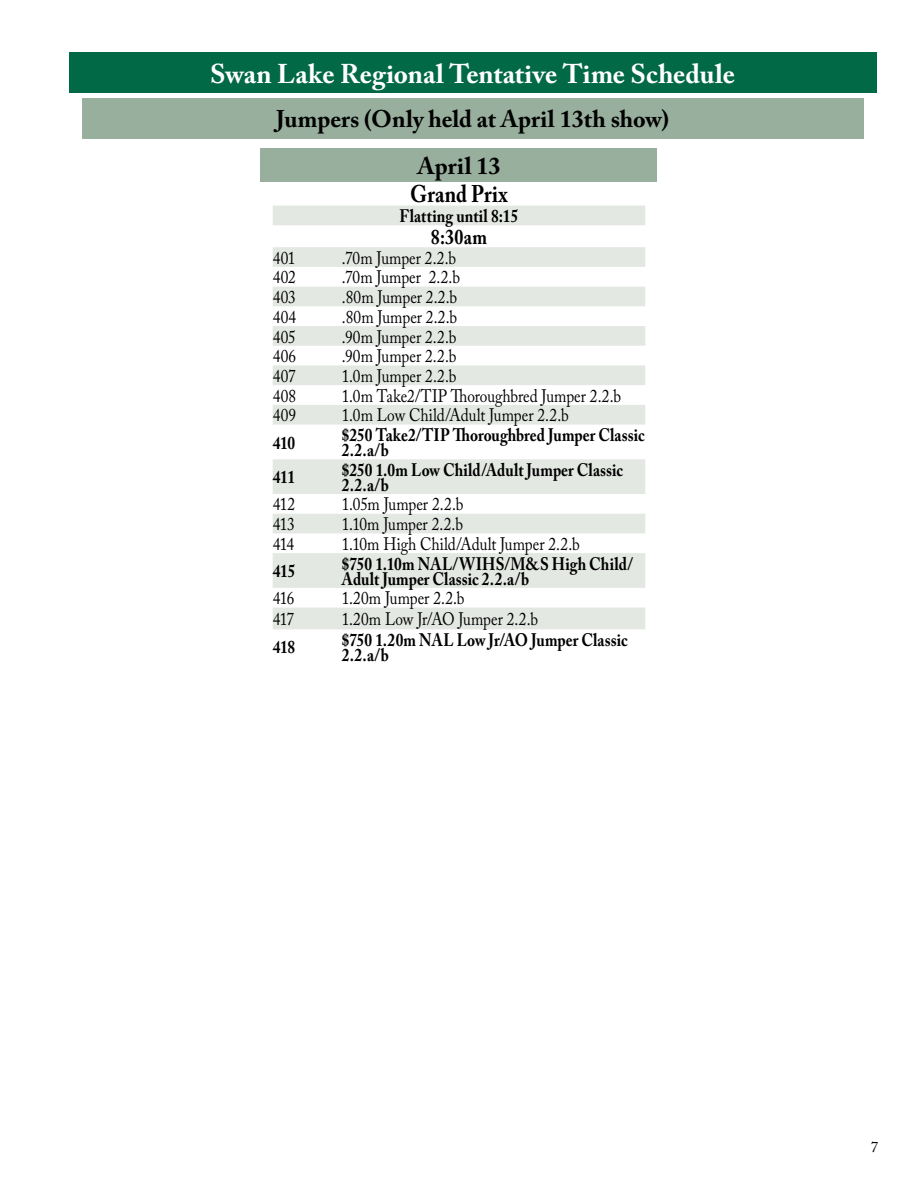
<style>
.page{position:relative;width:918px;height:1188px;background:#fff}
.page>*{position:absolute;margin:0;border:0;box-sizing:border-box;transform-origin:0 0}
.t1{font:700 27px "Adobe Caslon Pro";color:#fff}
.t2{font:700 24px "Adobe Caslon Pro";color:#000}
.t3{font:700 24px "Adobe Caslon Pro";color:#000;scale:.85 1}
.t4{font:700 21px "Adobe Caslon Pro";color:#000;scale:.85 1}
.t5{font:18px "Adobe Caslon Pro";letter-spacing:-.005em;color:#000;scale:.85 1}
.t6{font:700 18px/15px "Adobe Caslon Pro";letter-spacing:.005em;color:#000;scale:.85 1}
.t7{font:15px "Adobe Caslon Pro";color:#000}
</style>
<div class="page">
<div style="left:69px;top:53px;width:807px;height:40px;background:#016945"></div>
<div style="left:261px;top:148px;width:396px;height:33px;background:#98af9e"></div>
<div style="left:82px;top:98px;width:781px;height:41px;background:#98af9e"></div>
<svg style="left:273px;top:206px;width:372px;height:423px;fill:#e4e8e3"></svg>
<h1 class="t1" style="left:210px;top:58px;width:526px">Swan Lake Regional Tentative Time Schedule</h1>
<h2 class="t2" style="left:276px;top:105px;width:394px">Jumpers (Only held at April 13th show)</h2>
<h2 class="t2" style="left:417px;top:151px;width:85px">April 13</h2>
<h2 class="t3" style="left:410px;top:180px;width:116px">Grand Prix</h2>
<p class="t6" style="left:400px;top:208px;width:141px">Flatting until 8:15</p>
<p class="t4" style="left:431px;top:224px;width:68px">8:30am</p>
<p class="t5" style="left:273px;top:247px;width:28px">401</p>
<p class="t5" style="left:342px;top:247px;width:136px">.70m Jumper 2.2.b</p>
<p class="t5" style="left:273px;top:267px;width:29px">402</p>
<p class="t5" style="left:342px;top:267px;width:141px">.70m Jumper 2.2.b</p>
<p class="t5" style="left:273px;top:286px;width:29px">403</p>
<p class="t5" style="left:342px;top:286px;width:137px">.80m Jumper 2.2.b</p>
<p class="t5" style="left:273px;top:306px;width:29px">404</p>
<p class="t5" style="left:342px;top:306px;width:137px">.80m Jumper 2.2.b</p>
<p class="t5" style="left:273px;top:326px;width:29px">405</p>
<p class="t5" style="left:342px;top:326px;width:136px">.90m Jumper 2.2.b</p>
<p class="t5" style="left:273px;top:345px;width:29px">406</p>
<p class="t5" style="left:342px;top:345px;width:136px">.90m Jumper 2.2.b</p>
<p class="t5" style="left:273px;top:365px;width:29px">407</p>
<p class="t5" style="left:342px;top:365px;width:136px">1.0m Jumper 2.2.b</p>
<p class="t5" style="left:273px;top:385px;width:29px">408</p>
<p class="t5" style="left:342px;top:385px;width:330px">1.0m Take2/TIP Thoroughbred Jumper 2.2.b</p>
<p class="t5" style="left:273px;top:405px;width:29px">409</p>
<p class="t5" style="left:342px;top:405px;width:269px">1.0m Low Child/Adult Jumper 2.2.b</p>
<p class="t6" style="left:273px;top:435px;width:28px">410</p>
<p class="t6" style="left:342px;top:427px;width:358px">$250 Take2/TIP Thoroughbred Jumper Classic<br>2.2.a/b</p>
<p class="t6" style="left:273px;top:470px;width:28px">411</p>
<p class="t6" style="left:342px;top:462px;width:332px">$250 1.0m Low Child/Adult Jumper Classic<br>2.2.a/b</p>
<p class="t5" style="left:273px;top:494px;width:28px">412</p>
<p class="t5" style="left:342px;top:494px;width:145px">1.05m Jumper 2.2.b</p>
<p class="t5" style="left:273px;top:513px;width:28px">413</p>
<p class="t5" style="left:342px;top:513px;width:144px">1.10m Jumper 2.2.b</p>
<p class="t5" style="left:273px;top:533px;width:27px">414</p>
<p class="t5" style="left:342px;top:533px;width:281px">1.10m High Child/Adult Jumper 2.2.b</p>
<p class="t6" style="left:273px;top:563px;width:28px">415</p>
<p class="t6" style="left:342px;top:556px;width:344px">$750 1.10m NAL/WIHS/M&amp;S High Child/<br>Adult Jumper Classic 2.2.a/b</p>
<p class="t5" style="left:273px;top:588px;width:27px">416</p>
<p class="t5" style="left:342px;top:588px;width:146px">1.20m Jumper 2.2.b</p>
<p class="t5" style="left:273px;top:608px;width:27px">417</p>
<p class="t5" style="left:342px;top:608px;width:232px">1.20m Low Jr/AO Jumper 2.2.b</p>
<p class="t6" style="left:273px;top:640px;width:28px">418</p>
<p class="t6" style="left:342px;top:632px;width:338px">$750 1.20m NAL Low Jr/AO Jumper Classic<br>2.2.a/b</p>
<p class="t7" style="left:871px;top:1138px;width:9px">7</p>
</div>
